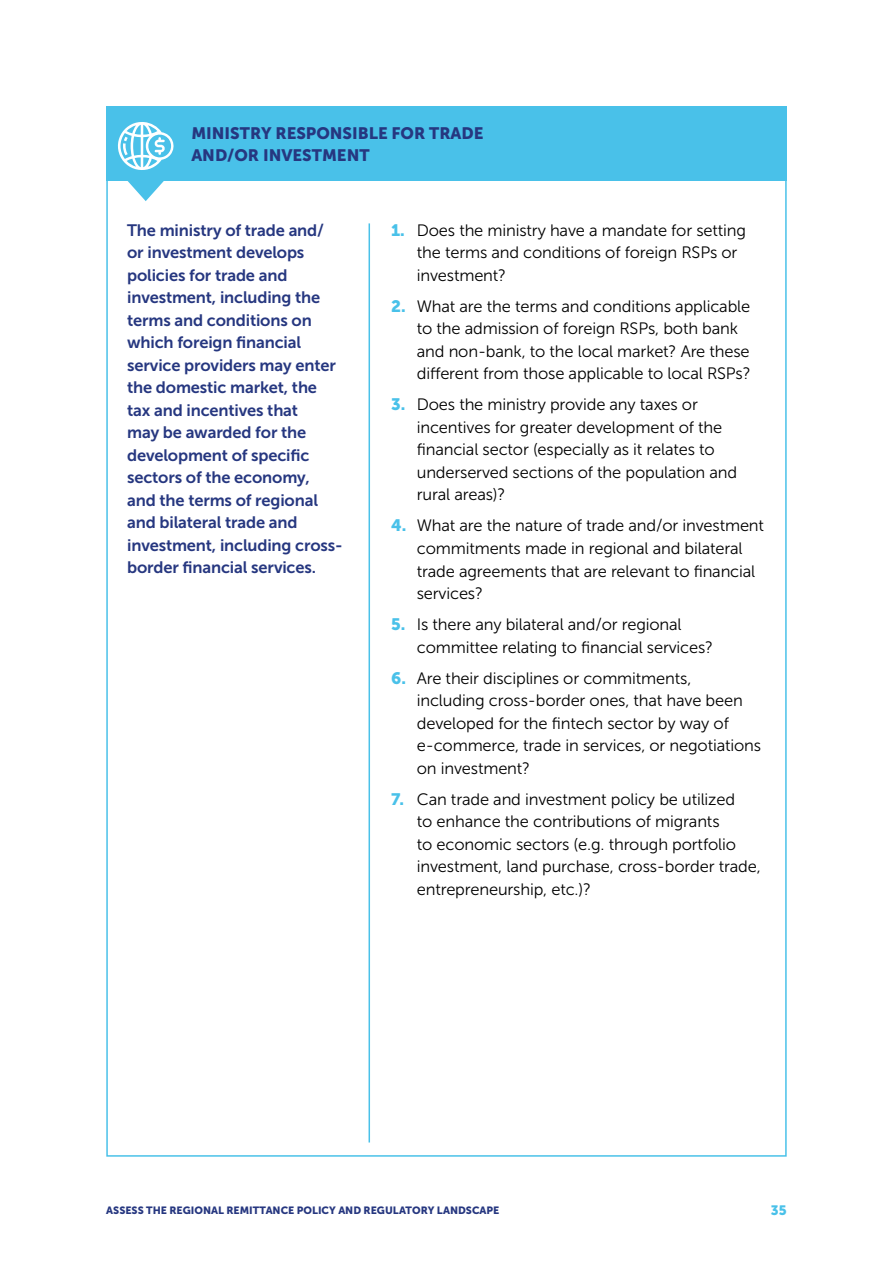
<style>
.page{position:relative;width:893px;height:1263px;background:#fff}
.page>*{position:absolute;margin:0;border:0;box-sizing:border-box;transform-origin:0 0}
.t1{font:16.5px/22.5px "Museo Sans 300";letter-spacing:-.01em;color:#000}
.t2{font:16.5px/22.5px "Museo Sans 700";letter-spacing:-.01em;color:#263780}
.t3{font:16.5px/22.5px "Museo Sans 900";color:#263780}
.t4{font:13.5px "Museo Sans 900";color:#49c1e9}
.t5{font:10.5px "Museo Sans 900";color:#263780}
.s1{font-family:"Museo Sans 900";color:#49c1e9}
</style>
<div class="page">
<div style="left:106px;top:106px;width:681px;height:75px;background:#49c1e9"></div>
<hr style="left:369px;top:223px;width:1px;height:919px;background:#49c1e9">
<svg style="left:128px;top:181px;width:36px;height:20px"></svg>
<svg style="left:117px;top:122px;width:57px;height:48px"></svg>
<p class="t3" style="left:191px;top:121px;width:294px">MINISTRY RESPONSIBLE FOR TRADE<br>AND/OR INVESTMENT</p>
<p class="t2" style="left:127px;top:219px;width:217px">The ministry of trade and/ or investment develops policies for trade and investment, including the terms and conditions on which foreign financial service providers may enter the domestic market, the tax and incentives that<br>may be awarded for the development of specific sectors of the economy,<br>and the terms of regional and bilateral trade and investment, including cross&shy;border financial services.</p>
<p class="t1" style="left:417px;top:219px;width:331px;text-indent:-26px"><span class="s1">1.</span> Does the ministry have a mandate for setting the terms and conditions of foreign RSPs or investment?</p>
<p class="t1" style="left:417px;top:295px;width:335px;text-indent:-26px"><span class="s1">2.</span> What are the terms and conditions applicable to the admission of foreign RSPs, both bank and non-bank, to the local market? Are these different from those applicable to local RSPs?</p>
<p class="t1" style="left:417px;top:394px;width:322px;text-indent:-26px"><span class="s1">3.</span> Does the ministry provide any taxes or incentives for greater development of the financial sector (especially as it relates to underserved sections of the population and rural areas)?</p>
<p class="t1" style="left:417px;top:515px;width:349px;text-indent:-26px"><span class="s1">4.</span> What are the nature of trade and/or investment commitments made in regional and bilateral trade agreements that are relevant to financial services?</p>
<p class="t1" style="left:417px;top:613px;width:298px;text-indent:-26px"><span class="s1">5.</span> Is there any bilateral and/or regional committee relating to financial services?</p>
<p class="t1" style="left:417px;top:667px;width:346px;text-indent:-26px"><span class="s1">6.</span> Are their disciplines or commitments, including cross-border ones, that have been developed for the fintech sector by way of e-commerce, trade in services, or negotiations on investment?</p>
<p class="t1" style="left:417px;top:788px;width:345px;text-indent:-26px"><span class="s1">7.</span> Can trade and investment policy be utilized<br>to enhance the contributions of migrants<br>to economic sectors (e.g. through portfolio investment, land purchase, cross-border trade, entrepreneurship, etc.)?</p>
<p class="t5" style="left:106px;top:1204px;width:395px">ASSESS THE REGIONAL REMITTANCE POLICY AND REGULATORY LANDSCAPE</p>
<p class="t4" style="left:771px;top:1202px;width:17px">35</p>
</div>
